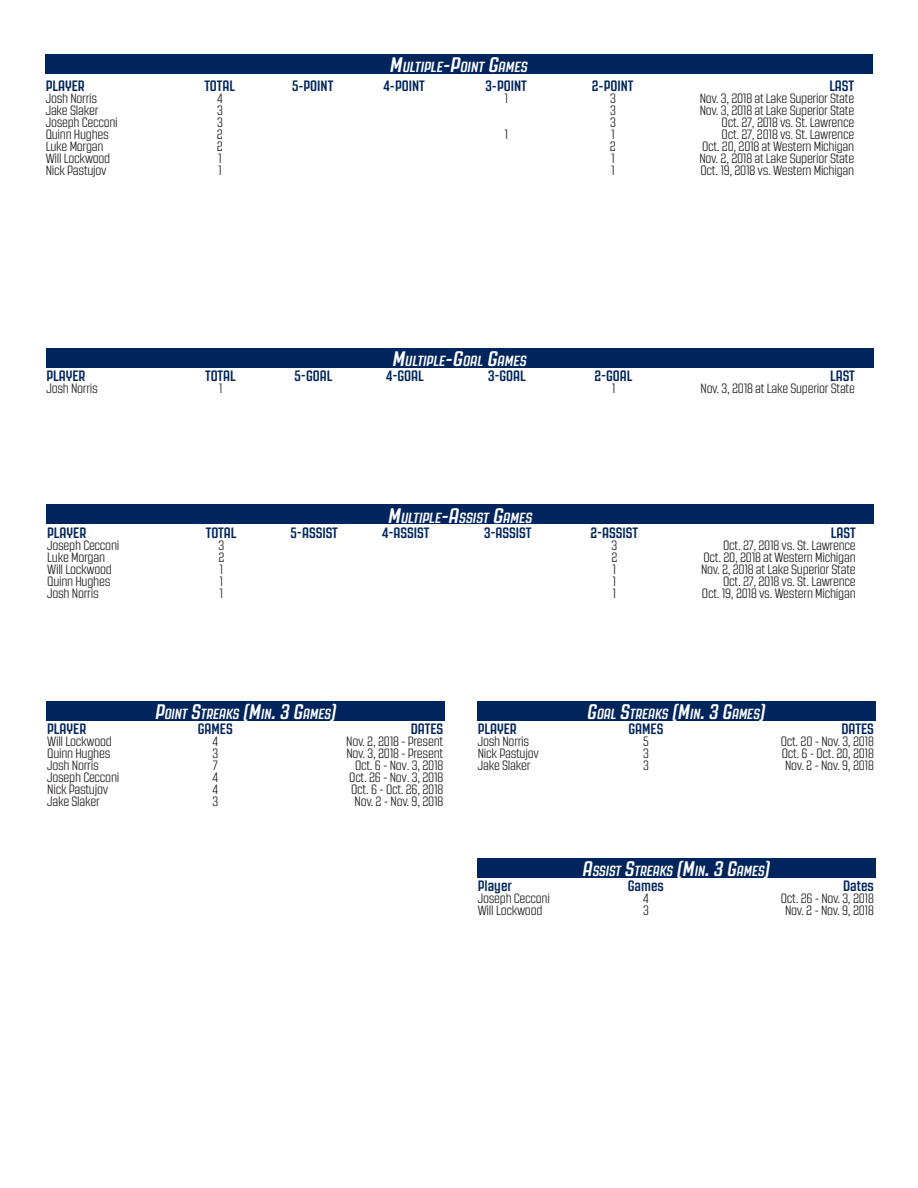
<style>
.page{position:relative;width:918px;height:1188px;background:#fff}
.page>*{position:absolute;margin:0;border:0;box-sizing:border-box;transform-origin:0 0}
.t1{font:700 15px "Revolution Gothic";color:#00255d}
.t2{font:italic 700 14.7px "Revolution Gothic";color:#fff}
.t3{font:italic 700 14.7px "Revolution Gothic";color:#fff;scale:1.05 1}
.t4{font:300 13.5px "Revolution Gothic";letter-spacing:-.02em;color:#231f20}
.s1{font-size:21px}
</style>
<div class="page">
<div style="left:45px;top:54px;width:828px;height:19px;background:#00255d"></div>
<div style="left:46px;top:348px;width:828px;height:19px;background:#00255d"></div>
<div style="left:46px;top:505px;width:828px;height:19px;background:#00255d"></div>
<div style="left:46px;top:701px;width:399px;height:19px;background:#00255d"></div>
<div style="left:477px;top:701px;width:399px;height:19px;background:#00255d"></div>
<div style="left:477px;top:858px;width:399px;height:19px;background:#00255d"></div>
<p class="t3" style="left:390px;top:59px;width:132px"><span class="s1">M</span>ULTIPLE<span class="s1">-P</span>OINT <span class="s1">G</span>AMES</p>
<p class="t1" style="left:46px;top:78px;width:40px">PLAYER</p>
<p class="t1" style="left:204px;top:78px;width:32px">TOTAL</p>
<p class="t1" style="left:292px;top:78px;width:43px">5-POINT</p>
<p class="t1" style="left:384px;top:78px;width:43px">4-POINT</p>
<p class="t1" style="left:486px;top:78px;width:43px">3-POINT</p>
<p class="t1" style="left:592px;top:78px;width:43px">2-POINT</p>
<p class="t1" style="left:829px;top:78px;width:26px">LAST</p>
<p class="t4" style="left:46px;top:92px;width:53px">Josh Norris</p>
<p class="t4" style="left:217px;top:92px;width:7px">4</p>
<p class="t4" style="left:505px;top:92px;width:5px">1</p>
<p class="t4" style="left:610px;top:92px;width:7px">3</p>
<p class="t4" style="left:700px;top:92px;width:156px">Nov. 3, 2018 at Lake Superior State</p>
<p class="t4" style="left:46px;top:104px;width:54px">Jake Slaker</p>
<p class="t4" style="left:217px;top:104px;width:7px">3</p>
<p class="t4" style="left:610px;top:104px;width:7px">3</p>
<p class="t4" style="left:700px;top:104px;width:156px">Nov. 3, 2018 at Lake Superior State</p>
<p class="t4" style="left:46px;top:116px;width:74px">Joseph Cecconi</p>
<p class="t4" style="left:217px;top:116px;width:7px">3</p>
<p class="t4" style="left:610px;top:116px;width:7px">3</p>
<p class="t4" style="left:722px;top:116px;width:134px">Oct. 27, 2018 vs. St. Lawrence</p>
<p class="t4" style="left:46px;top:128px;width:65px">Quinn Hughes</p>
<p class="t4" style="left:217px;top:128px;width:8px">2</p>
<p class="t4" style="left:505px;top:128px;width:5px">1</p>
<p class="t4" style="left:611px;top:128px;width:5px">1</p>
<p class="t4" style="left:722px;top:128px;width:134px">Oct. 27, 2018 vs. St. Lawrence</p>
<p class="t4" style="left:46px;top:140px;width:59px">Luke Morgan</p>
<p class="t4" style="left:217px;top:140px;width:8px">2</p>
<p class="t4" style="left:610px;top:140px;width:8px">2</p>
<p class="t4" style="left:702px;top:140px;width:154px">Oct. 20, 2018 at Western Michigan</p>
<p class="t4" style="left:46px;top:152px;width:66px">Will Lockwood</p>
<p class="t4" style="left:218px;top:152px;width:5px">1</p>
<p class="t4" style="left:611px;top:152px;width:5px">1</p>
<p class="t4" style="left:700px;top:152px;width:156px">Nov. 2, 2018 at Lake Superior State</p>
<p class="t4" style="left:46px;top:164px;width:62px">Nick Pastujov</p>
<p class="t4" style="left:218px;top:164px;width:5px">1</p>
<p class="t4" style="left:611px;top:164px;width:5px">1</p>
<p class="t4" style="left:700px;top:164px;width:155px">Oct. 19, 2018 vs. Western Michigan</p>
<p class="t3" style="left:393px;top:353px;width:129px"><span class="s1">M</span>ULTIPLE<span class="s1">-G</span>OAL <span class="s1">G</span>AMES</p>
<p class="t1" style="left:46px;top:368px;width:40px">PLAYER</p>
<p class="t1" style="left:205px;top:368px;width:32px">TOTAL</p>
<p class="t1" style="left:295px;top:368px;width:39px">5-GOAL</p>
<p class="t1" style="left:386px;top:368px;width:39px">4-GOAL</p>
<p class="t1" style="left:488px;top:368px;width:39px">3-GOAL</p>
<p class="t1" style="left:594px;top:368px;width:40px">2-GOAL</p>
<p class="t1" style="left:830px;top:368px;width:26px">LAST</p>
<p class="t4" style="left:46px;top:381px;width:53px">Josh Norris</p>
<p class="t4" style="left:219px;top:381px;width:5px">1</p>
<p class="t4" style="left:612px;top:381px;width:5px">1</p>
<p class="t4" style="left:701px;top:381px;width:156px">Nov. 3, 2018 at Lake Superior State</p>
<p class="t3" style="left:389px;top:510px;width:138px"><span class="s1">M</span>ULTIPLE<span class="s1">-A</span>SSIST <span class="s1">G</span>AMES</p>
<p class="t1" style="left:47px;top:524px;width:40px">PLAYER</p>
<p class="t1" style="left:206px;top:524px;width:32px">TOTAL</p>
<p class="t1" style="left:291px;top:524px;width:49px">5-ASSIST</p>
<p class="t1" style="left:382px;top:524px;width:49px">4-ASSIST</p>
<p class="t1" style="left:484px;top:524px;width:49px">3-ASSIST</p>
<p class="t1" style="left:590px;top:524px;width:49px">2-ASSIST</p>
<p class="t1" style="left:831px;top:524px;width:26px">LAST</p>
<p class="t4" style="left:47px;top:538px;width:74px">Joseph Cecconi</p>
<p class="t4" style="left:219px;top:538px;width:7px">3</p>
<p class="t4" style="left:612px;top:538px;width:7px">3</p>
<p class="t4" style="left:723px;top:538px;width:134px">Oct. 27, 2018 vs. St. Lawrence</p>
<p class="t4" style="left:47px;top:550px;width:59px">Luke Morgan</p>
<p class="t4" style="left:218px;top:550px;width:8px">2</p>
<p class="t4" style="left:611px;top:550px;width:8px">2</p>
<p class="t4" style="left:704px;top:550px;width:154px">Oct. 20, 2018 at Western Michigan</p>
<p class="t4" style="left:47px;top:562px;width:66px">Will Lockwood</p>
<p class="t4" style="left:220px;top:562px;width:5px">1</p>
<p class="t4" style="left:613px;top:562px;width:5px">1</p>
<p class="t4" style="left:701px;top:562px;width:156px">Nov. 2, 2018 at Lake Superior State</p>
<p class="t4" style="left:47px;top:574px;width:65px">Quinn Hughes</p>
<p class="t4" style="left:220px;top:574px;width:5px">1</p>
<p class="t4" style="left:613px;top:574px;width:5px">1</p>
<p class="t4" style="left:723px;top:574px;width:134px">Oct. 27, 2018 vs. St. Lawrence</p>
<p class="t4" style="left:47px;top:586px;width:53px">Josh Norris</p>
<p class="t4" style="left:220px;top:586px;width:5px">1</p>
<p class="t4" style="left:613px;top:586px;width:5px">1</p>
<p class="t4" style="left:702px;top:586px;width:155px">Oct. 19, 2018 vs. Western Michigan</p>
<p class="t2" style="left:155px;top:706px;width:183px"><span class="s1">P</span>OINT <span class="s1">S</span>TREAKS <span class="s1">(M</span>IN<span class="s1">. 3 G</span>AMES<span class="s1">)</span></p>
<p class="t1" style="left:47px;top:721px;width:40px">PLAYER</p>
<p class="t1" style="left:198px;top:721px;width:37px">GAMES</p>
<p class="t1" style="left:411px;top:721px;width:34px">DATES</p>
<p class="t4" style="left:47px;top:734px;width:66px">Will Lockwood</p>
<p class="t4" style="left:213px;top:734px;width:7px">4</p>
<p class="t4" style="left:346px;top:734px;width:99px">Nov. 2, 2018 - Present</p>
<p class="t4" style="left:47px;top:746px;width:65px">Quinn Hughes</p>
<p class="t4" style="left:213px;top:746px;width:7px">3</p>
<p class="t4" style="left:347px;top:746px;width:98px">Nov. 3, 2018 - Present</p>
<p class="t4" style="left:47px;top:758px;width:53px">Josh Norris</p>
<p class="t4" style="left:213px;top:758px;width:6px">7</p>
<p class="t4" style="left:355px;top:758px;width:90px">Oct. 6 - Nov. 3, 2018</p>
<p class="t4" style="left:47px;top:770px;width:74px">Joseph Cecconi</p>
<p class="t4" style="left:213px;top:770px;width:7px">4</p>
<p class="t4" style="left:349px;top:770px;width:95px">Oct. 26 - Nov. 3, 2018</p>
<p class="t4" style="left:47px;top:782px;width:62px">Nick Pastujov</p>
<p class="t4" style="left:213px;top:782px;width:7px">4</p>
<p class="t4" style="left:351px;top:782px;width:94px">Oct. 6 - Oct. 26, 2018</p>
<p class="t4" style="left:47px;top:794px;width:54px">Jake Slaker</p>
<p class="t4" style="left:213px;top:794px;width:7px">3</p>
<p class="t4" style="left:355px;top:794px;width:90px">Nov. 2 - Nov. 9, 2018</p>
<p class="t2" style="left:588px;top:706px;width:179px"><span class="s1">G</span>OAL <span class="s1">S</span>TREAKS <span class="s1">(M</span>IN<span class="s1">. 3 G</span>AMES<span class="s1">)</span></p>
<p class="t1" style="left:478px;top:720px;width:40px">PLAYER</p>
<p class="t1" style="left:628px;top:720px;width:37px">GAMES</p>
<p class="t1" style="left:841px;top:720px;width:34px">DATES</p>
<p class="t4" style="left:478px;top:734px;width:53px">Josh Norris</p>
<p class="t4" style="left:643px;top:734px;width:7px">5</p>
<p class="t4" style="left:781px;top:734px;width:95px">Oct. 20 - Nov. 3, 2018</p>
<p class="t4" style="left:478px;top:746px;width:62px">Nick Pastujov</p>
<p class="t4" style="left:643px;top:746px;width:7px">3</p>
<p class="t4" style="left:782px;top:746px;width:94px">Oct. 6 - Oct. 20, 2018</p>
<p class="t4" style="left:478px;top:758px;width:54px">Jake Slaker</p>
<p class="t4" style="left:643px;top:758px;width:7px">3</p>
<p class="t4" style="left:785px;top:758px;width:90px">Nov. 2 - Nov. 9, 2018</p>
<p class="t2" style="left:583px;top:863px;width:189px"><span class="s1">A</span>SSIST <span class="s1">S</span>TREAKS <span class="s1">(M</span>IN<span class="s1">. 3 G</span>AMES<span class="s1">)</span></p>
<p class="t1" style="left:478px;top:878px;width:36px">Player</p>
<p class="t1" style="left:628px;top:878px;width:38px">Games</p>
<p class="t1" style="left:843px;top:878px;width:32px">Dates</p>
<p class="t4" style="left:478px;top:891px;width:74px">Joseph Cecconi</p>
<p class="t4" style="left:643px;top:891px;width:7px">4</p>
<p class="t4" style="left:781px;top:891px;width:94px">Oct. 26 - Nov. 3, 2018</p>
<p class="t4" style="left:478px;top:903px;width:66px">Will Lockwood</p>
<p class="t4" style="left:643px;top:903px;width:7px">3</p>
<p class="t4" style="left:785px;top:903px;width:90px">Nov. 2 - Nov. 9, 2018</p>
</div>
